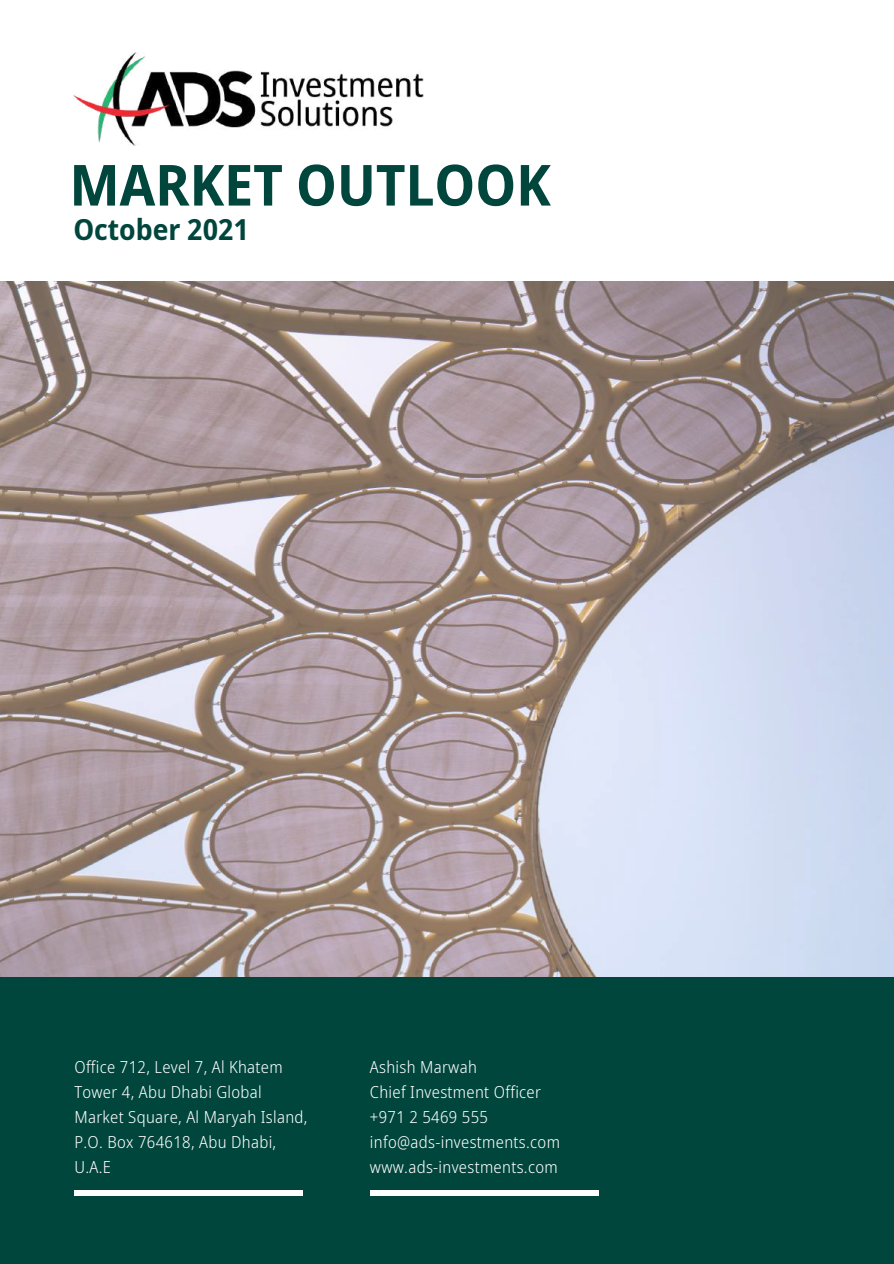
<style>
.page{position:relative;width:894px;height:1264px;background:#fff}
.page>*{position:absolute;margin:0;border:0;box-sizing:border-box;transform-origin:0 0}
.t1{font:700 semi-condensed 56.7px "Noto Sans";color:#00463d}
.t2{font:700 semi-condensed 28.95px "Noto Sans";color:#00463d}
.t3{font:300 semi-condensed 16.5px/24.8px "Noto Sans";letter-spacing:.02em;color:#fff}
</style>
<div class="page">
<div style="left:0;top:977px;width:893px;height:286px;background:#00463d"></div>
<div style="left:74px;top:1190px;width:229px;height:5px;background:#fff"></div>
<div style="left:370px;top:1190px;width:228px;height:5px;background:#fff"></div>
<img style="left:0;top:282px;width:893px;height:694px">
<img style="left:73px;top:52px;width:350px;height:94px">
<h1 class="t1" style="left:70px;top:145px;width:482px">MARKET OUTLOOK</h1>
<h2 class="t2" style="left:73px;top:208px;width:177px">October 2021</h2>
<p class="t3" style="left:74px;top:1054px;width:234px">Office 712, Level 7, Al Khatem<br>Tower 4, Abu Dhabi Global<br>Market Square, Al Maryah Island,<br>P.O. Box 764618, Abu Dhabi,<br>U.A.E</p>
<p class="t3" style="left:370px;top:1054px;width:191px">Ashish Marwah<br>Chief Investment Officer +971 2 5469 555 info@ads-investments.com www.ads-investments.com</p>
</div>
